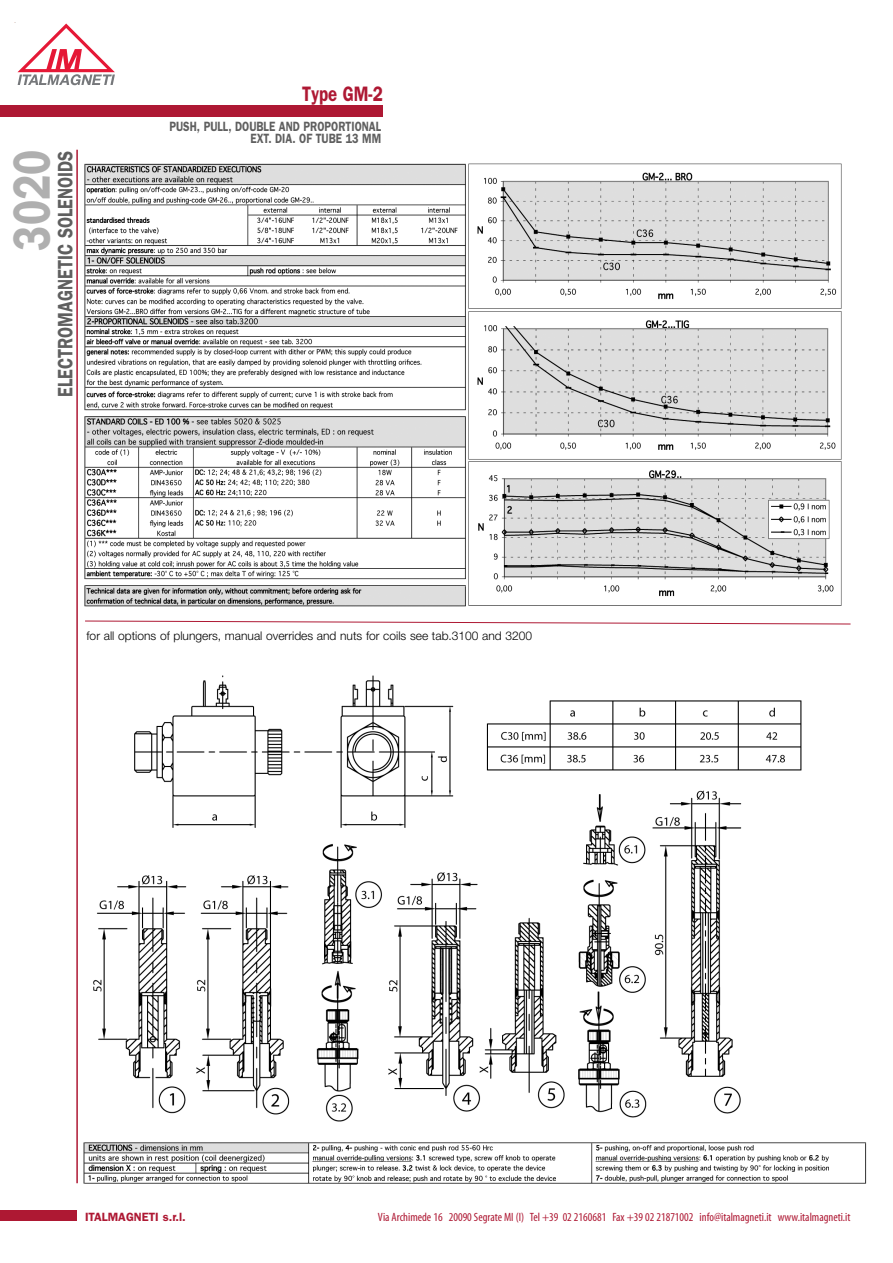
<style>
.page{position:relative;width:893px;height:1263px;background:#fff}
.page>*{position:absolute;margin:0;border:0;box-sizing:border-box;transform-origin:0 0}
.t1{font:600 52.5px "Franklin Gothic";color:#afafaf;scale:.8 1}
.t2{font:600 21px "Franklin Gothic";color:#5f5f5f;scale:.8 1}
.t3{font:600 21px "Franklin Gothic";color:#ae1833;scale:.8 1}
.t4{font:600 13.5px/12px "Franklin Gothic";color:#5f5f5f;text-align:right;scale:.8 1}
.t5{font:12px "Myriad MM 400 300";color:#ae1833}
.t6{font:300 12px "Helvetica Neue";color:#000}
.t7{font:600 12px "Franklin Gothic";color:#ae1833}
</style>
<div class="page">
<div style="left:0;top:1210px;width:76px;height:11px;background:#ae1833"></div>
<div style="left:0;top:105px;width:383px;height:12px;background:#ae1833"></div>
<hr style="left:76px;top:150px;width:2px;height:1033px;background:#ae1833">
<svg style="left:14px;top:22px;width:101px;height:63px"></svg>
<img style="left:93px;top:675px;width:709px;height:447px">
<img style="left:83px;top:1142px;width:784px;height:42px">
<img style="left:84px;top:163px;width:761px;height:462px">
<svg style="left:85px;top:621px;width:766px;height:3px"></svg>
<p class="t2" style="left:58px;top:397px;width:309px;rotate:-90deg">ELECTROMAGNETIC SOLENOIDS</p>
<p class="t1" style="left:14px;top:251px;width:127px;rotate:-90deg">3020</p>
<p class="t3" style="left:302px;top:86px;width:102px">Type GM-2</p>
<p class="t4" style="left:169px;top:122px;width:266px">PUSH, PULL, DOUBLE AND PROPORTIONAL<br>EXT. DIA. OF TUBE 13 MM</p>
<p class="t6" style="left:87px;top:631px;width:447px">for all options of plungers, manual overrides and nuts for coils see tab.3100 and 3200</p>
<p class="t7" style="left:85px;top:1213px;width:102px">ITALMAGNETI s.r.l.</p>
<p class="t5" style="left:378px;top:1213px;width:474px">Via Archimede 16 20090 Segrate MI (I) Tel +39 02 2160681 Fax +39 02 21871002 info@italmagneti.it www.italmagneti.it</p>
</div>
